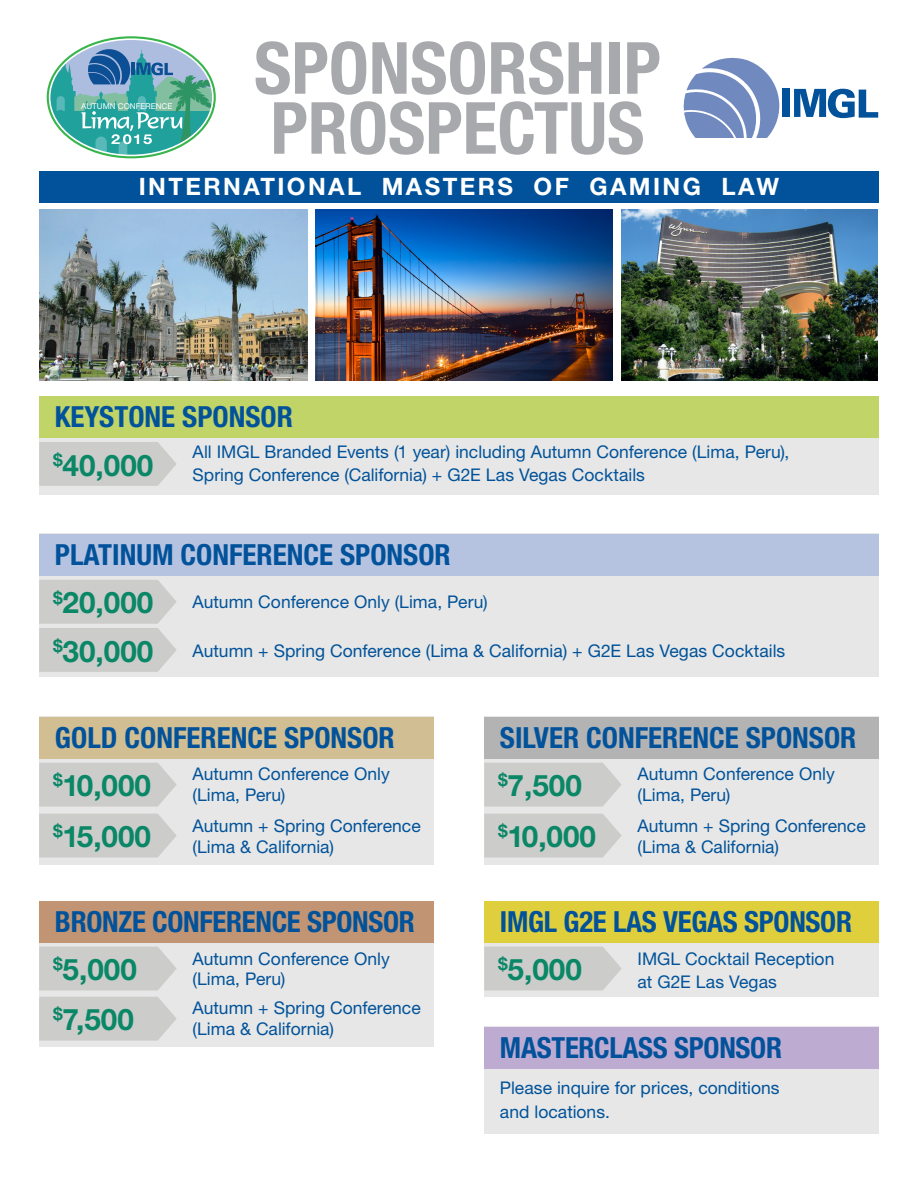
<style>
.page{position:relative;width:918px;height:1188px;background:#fff}
.page>*{position:absolute;margin:0;border:0;box-sizing:border-box;transform-origin:0 0}
.t1{font:700 condensed 72px/60px "Helvetica Neue LT Std";color:#a8a9ad}
.t2{font:700 29.7px/51px "Helvetica Neue LT Std";color:#0a8766}
.t3{font:700 condensed 29.1px "Helvetica Neue LT Std";color:#01529a}
.t4{font:700 24px "Helvetica Neue LT Std";letter-spacing:.1em;color:#fff}
.t5{font:17.4px/20.4px "Helvetica Neue LT Std";color:#01529a}
.t6{font:8.1px "Helvetica Neue LT Std";color:#fff}
</style>
<div class="page">
<div style="left:39px;top:171px;width:840px;height:31px;background:#01529a"></div>
<svg style="left:794px;top:89px;width:84px;height:29px"></svg>
<div style="left:782px;top:89px;width:8px;height:28px;background:#01529a"></div>
<svg style="left:684px;top:58px;width:96px;height:79px"></svg>
<img style="left:621px;top:210px;width:257px;height:170px">
<img style="left:39px;top:210px;width:269px;height:170px">
<img style="left:315px;top:210px;width:297px;height:170px">
<svg style="left:47px;top:36px;width:169px;height:122px"></svg>
<div style="left:39px;top:396px;width:840px;height:99px;background:#e6e7e6"></div>
<div style="left:39px;top:396px;width:840px;height:42px;background:#c0d468"></div>
<div style="left:39px;top:442px;width:137px;height:44px;background:#cccccb"></div>
<div style="left:39px;top:534px;width:840px;height:143px;background:#e6e7e6"></div>
<div style="left:39px;top:534px;width:840px;height:41px;background:#b5c3e1"></div>
<svg style="left:39px;top:580px;width:138px;height:92px;background:#cececd"></svg>
<div style="left:39px;top:717px;width:395px;height:148px;background:#e6e7e6"></div>
<div style="left:39px;top:717px;width:395px;height:41px;background:#d1be92"></div>
<svg style="left:39px;top:763px;width:138px;height:44px;background:#cececd"></svg>
<svg style="left:39px;top:814px;width:138px;height:44px;background:#cececd"></svg>
<div style="left:39px;top:901px;width:395px;height:145px;background:#e6e7e6"></div>
<div style="left:39px;top:901px;width:395px;height:42px;background:#c19574"></div>
<svg style="left:39px;top:947px;width:138px;height:43px;background:#cdcdcc"></svg>
<svg style="left:39px;top:997px;width:138px;height:44px;background:#cececd"></svg>
<div style="left:484px;top:901px;width:395px;height:96px;background:#e6e7e6"></div>
<div style="left:484px;top:901px;width:395px;height:42px;background:#dfcf3d"></div>
<svg style="left:484px;top:947px;width:138px;height:43px;background:#cdcdcc"></svg>
<div style="left:484px;top:1027px;width:395px;height:107px;background:#e6e7e6"></div>
<div style="left:484px;top:1027px;width:395px;height:41px;background:#beabd2"></div>
<div style="left:484px;top:717px;width:395px;height:148px;background:#e6e7e6"></div>
<div style="left:484px;top:717px;width:395px;height:41px;background:#b3b3b3"></div>
<svg style="left:484px;top:763px;width:138px;height:44px;background:#cececd"></svg>
<svg style="left:484px;top:814px;width:138px;height:44px;background:#cececd"></svg>
<p class="t1" style="left:254px;top:37px;width:408px">SPONSORSHIP<br>PROSPECTUS</p>
<p class="t4" style="left:139px;top:172px;width:642px">INTERNATIONAL MASTERS OF GAMING LAW</p>
<p class="t6" style="left:81px;top:101px;width:93px">AUTUMN CONFERENCE</p>
<p class="t3" style="left:55px;top:399px;width:239px">KEYSTONE SPONSOR</p>
<p class="t2" style="left:53px;top:439px;width:102px"><sup>$</sup>40,000</p>
<p class="t5" style="left:193px;top:440px;width:598px;line-height:23.2px">All IMGL Branded Events (1 year) including Autumn Conference (Lima, Peru),<br>Spring Conference (California) + G2E Las Vegas Cocktails</p>
<p class="t3" style="left:55px;top:537px;width:397px">PLATINUM CONFERENCE SPONSOR</p>
<p class="t2" style="left:53px;top:578px;width:102px;line-height:48.2px"><sup>$</sup>20,000 <sup>$</sup>30,000</p>
<p class="t5" style="left:193px;top:591px;width:297px">Autumn Conference Only (Lima, Peru)</p>
<p class="t5" style="left:193px;top:640px;width:594px">Autumn + Spring Conference (Lima &amp; California) + G2E Las Vegas Cocktails</p>
<p class="t3" style="left:55px;top:720px;width:341px">GOLD CONFERENCE SPONSOR</p>
<p class="t2" style="left:53px;top:760px;width:100px"><sup>$</sup>10,000 <sup>$</sup>15,000</p>
<p class="t5" style="left:193px;top:764px;width:199px">Autumn Conference Only (Lima, Peru)</p>
<p class="t5" style="left:193px;top:816px;width:230px">Autumn + Spring Conference (Lima &amp; California)</p>
<p class="t3" style="left:500px;top:720px;width:358px">SILVER CONFERENCE SPONSOR</p>
<p class="t2" style="left:498px;top:760px;width:100px"><sup>$</sup>7,500 <sup>$</sup>10,000</p>
<p class="t5" style="left:638px;top:764px;width:199px">Autumn Conference Only (Lima, Peru)</p>
<p class="t5" style="left:638px;top:816px;width:230px">Autumn + Spring Conference (Lima &amp; California)</p>
<p class="t3" style="left:55px;top:904px;width:361px">BRONZE CONFERENCE SPONSOR</p>
<p class="t2" style="left:53px;top:944px;width:85px;line-height:50.1px"><sup>$</sup>5,000 <sup>$</sup>7,500</p>
<p class="t5" style="left:638px;top:947px;width:198px;line-height:23.2px">IMGL Cocktail Reception at G2E Las Vegas</p>
<p class="t3" style="left:500px;top:904px;width:354px">IMGL G2E LAS VEGAS SPONSOR</p>
<p class="t2" style="left:498px;top:943px;width:85px"><sup>$</sup>5,000</p>
<p class="t5" style="left:193px;top:948px;width:199px">Autumn Conference Only (Lima, Peru)</p>
<p class="t5" style="left:193px;top:998px;width:230px">Autumn + Spring Conference (Lima &amp; California)</p>
<p class="t3" style="left:500px;top:1030px;width:284px">MASTERCLASS SPONSOR</p>
<p class="t5" style="left:500px;top:1076px;width:281px;line-height:23.2px">Please inquire for prices, conditions and locations.</p>
</div>
